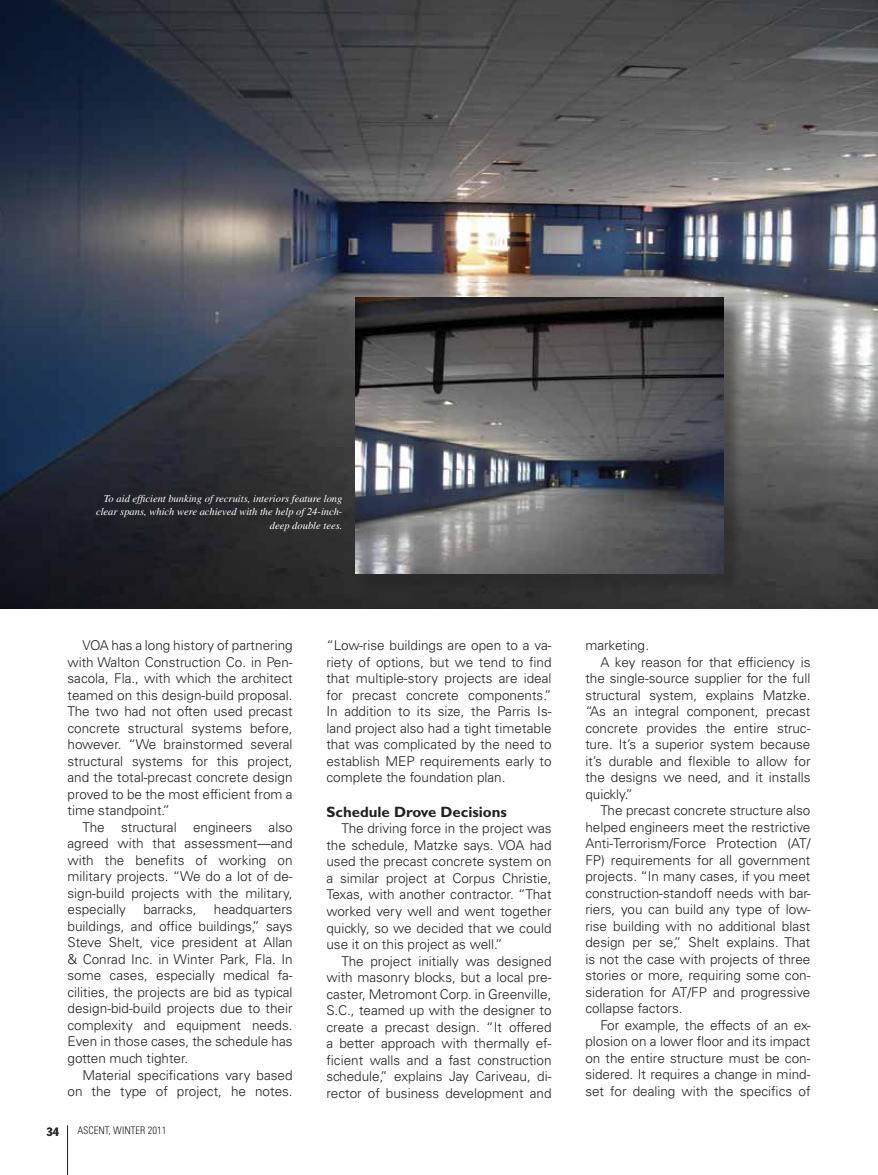
<style>
.page{position:relative;width:878px;height:1175px;background:#fff}
.page>*{position:absolute;margin:0;border:0;box-sizing:border-box;transform-origin:0 0}
.t1{font:700 15px "Gill Sans Std";color:#231f20}
.t2{font:300 13.5px/16.5px "Univers LT Std";color:#231f20;text-align:justify}
.t3{font:condensed 12px "Franklin Gothic";color:#231f20}
.t4{font:italic 10.5px/13.5px "Times LT Std";color:#fff;text-align:right}
.t5{font:300 condensed 10.5px "Univers";color:#231f20}
</style>
<div class="page">
<hr style="left:67px;top:1125px;width:1px;height:49px;background:#231f20">
<img style="left:0;top:0;width:878px;height:608px">
<div style="left:358px;top:300px;width:384px;height:292px;background:#231f20;opacity:.4"></div>
<img style="left:356px;top:297px;width:367px;height:276px">
<p class="t4" style="left:96px;top:491px;width:248px">To aid efficient bunking of recruits, interiors feature long clear spans, which were achieved with the help of 24-inch&shy;deep double tees.</p>
<p class="t2" style="left:68px;top:637px;width:227px;text-indent:15px">VOA has a long history of partnering with Walton Construction Co. in Pen&shy;sacola, Fla., with which the architect teamed on this design-build proposal.<br>The two had not often used precast concrete structural systems before, however. “We brainstormed several structural systems for this project, and the total-precast concrete design proved to be the most efficient from a time standpoint.”</p>
<p class="t2" style="left:68px;top:819px;width:226px;text-indent:15px">The structural engineers also agreed with that assessment—and with the benefits of working on military projects. “We do a lot of de&shy;sign-build projects with the military, especially</p>
<p class="t2" style="left:68px;top:901px;width:227px;text-indent:146px">headquarters buildings, and office buildings,” says Steve Shelt, vice president at Allan &amp; Conrad Inc. in Winter Park, Fla. In some cases, especially medical fa&shy;cilities, the projects are bid as typical design-bid-build projects due to their complexity and equipment needs.<br>Even in those cases, the schedule has gotten much tighter.</p>
<p class="t2" style="left:68px;top:1066px;width:227px;text-align:right">Material specifications vary based on the type of project, he notes.</p>
<p class="t2" style="left:143px;top:901px;width:55px">barracks,</p>
<p class="t3" style="left:46px;top:1124px;width:14px">34</p>
<p class="t5" style="left:77px;top:1124px;width:90px">ASCENT, WINTER 2011</p>
<p class="t2" style="left:326px;top:637px;width:227px">“Low-rise buildings are open to a va&shy;riety of options, but we tend to find that multiple-story projects are ideal for precast concrete components.” In addition to its size, the Parris Is&shy;land project also had a tight timetable that was complicated by the need to establish MEP requirements early to complete the foundation plan.</p>
<p class="t1" style="left:326px;top:803px;width:182px">Schedule Drove Decisions</p>
<p class="t2" style="left:326px;top:820px;width:227px;text-indent:15px">The driving force in the project was the schedule, Matzke says. VOA had used the precast concrete system on a similar project at Corpus Christie, Texas, with another contractor. “That worked very well and went together quickly, so we decided that we could use it on this project as well.”</p>
<p class="t2" style="left:326px;top:952px;width:227px;text-indent:15px">The project initially was designed with masonry blocks, but a local pre&shy;caster, Metromont Corp. in Greenville, S.C., teamed up with the designer to create a precast design. “It offered a better approach with thermally ef&shy;ficient walls and a fast construction schedule,” explains Jay Cariveau, di&shy;rector of business development and</p>
<p class="t2" style="left:585px;top:637px;width:65px">marketing.</p>
<p class="t2" style="left:600px;top:654px;width:211px">A key reason for that efficiency is</p>
<p class="t2" style="left:585px;top:670px;width:227px">the single-source supplier for the full</p>
<p class="t2" style="left:585px;top:687px;width:226px">structural system, explains Matzke.</p>
<p class="t2" style="left:585px;top:703px;width:226px">“As an integral component, precast</p>
<p class="t2" style="left:585px;top:720px;width:226px">concrete provides the entire struc-</p>
<p class="t2" style="left:585px;top:736px;width:226px">ture. It’s a superior system because</p>
<p class="t2" style="left:585px;top:753px;width:227px">it’s durable and flexible to allow for</p>
<p class="t2" style="left:585px;top:769px;width:227px">the designs we need, and it installs</p>
<p class="t2" style="left:585px;top:786px;width:49px">quickly.”</p>
<p class="t2" style="left:600px;top:802px;width:212px">The precast concrete structure also</p>
<p class="t2" style="left:585px;top:819px;width:227px">helped engineers meet the restrictive</p>
<p class="t2" style="left:585px;top:835px;width:226px">Anti-Terrorism/Force Protection (AT/</p>
<p class="t2" style="left:585px;top:852px;width:227px">FP) requirements for all government</p>
<p class="t2" style="left:585px;top:868px;width:226px">projects. “In many cases, if you meet</p>
<p class="t2" style="left:585px;top:885px;width:227px">construction-standoff needs with bar-</p>
<p class="t2" style="left:585px;top:901px;width:227px">riers, you can build any type of low-</p>
<p class="t2" style="left:585px;top:918px;width:227px">rise building with no additional blast</p>
<p class="t2" style="left:585px;top:934px;width:226px">design per se,” Shelt explains. That</p>
<p class="t2" style="left:585px;top:950px;width:226px">is not the case with projects of three</p>
<p class="t2" style="left:585px;top:967px;width:227px">stories or more, requiring some con-</p>
<p class="t2" style="left:585px;top:983px;width:227px">sideration for AT/FP and progressive</p>
<p class="t2" style="left:585px;top:1000px;width:99px">collapse factors.</p>
<p class="t2" style="left:600px;top:1016px;width:212px">For example, the effects of an ex-</p>
<p class="t2" style="left:585px;top:1033px;width:226px">plosion on a lower floor and its impact</p>
<p class="t2" style="left:585px;top:1049px;width:226px">on the entire structure must be con-</p>
<p class="t2" style="left:585px;top:1066px;width:226px">sidered. It requires a change in mind-</p>
<p class="t2" style="left:585px;top:1082px;width:227px">set for dealing with the specifics of</p>
</div>
